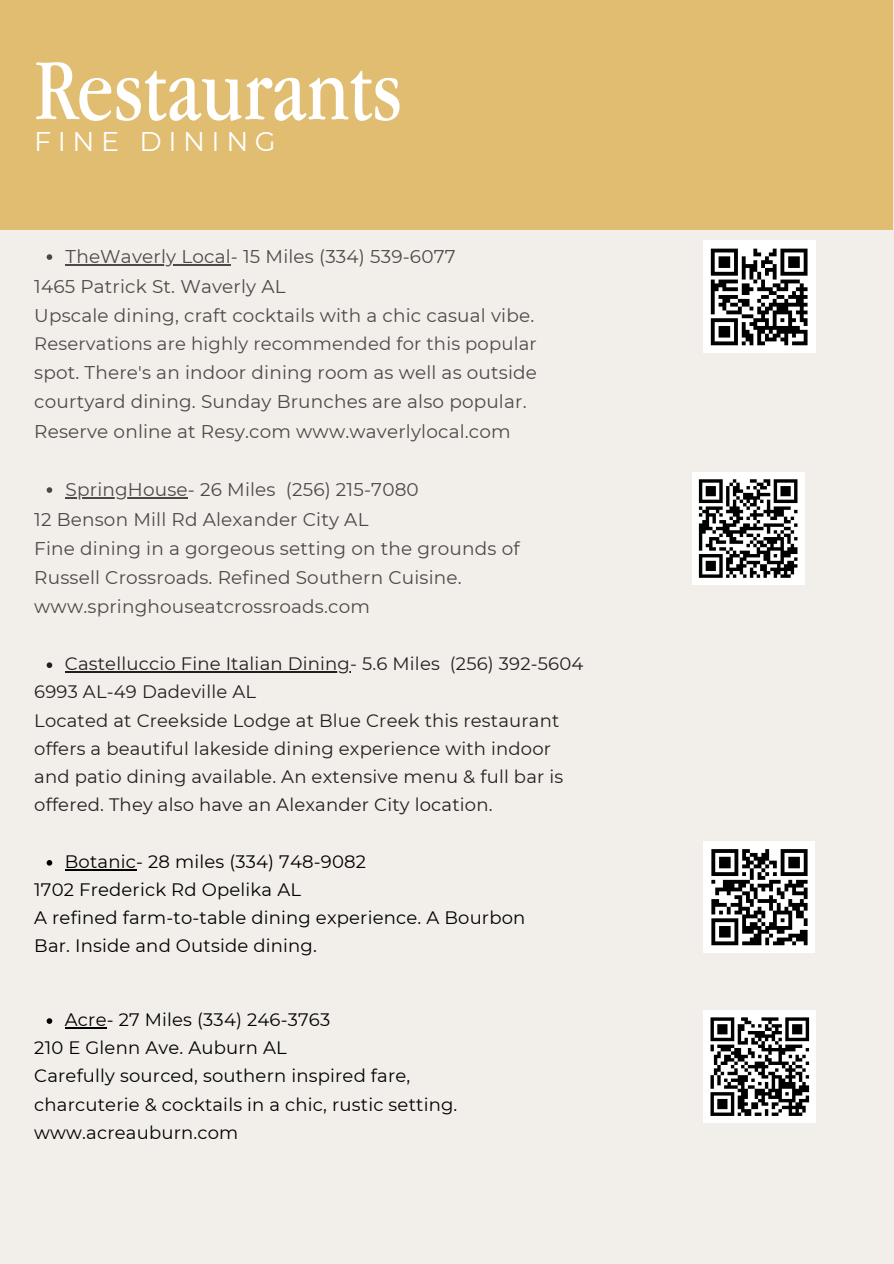
<style>
.page{position:relative;width:894px;height:1264px;background:#fff}
.page>*{position:absolute;margin:0;border:0;box-sizing:border-box;transform-origin:0 0}
.t1{font:90px "Apple Garamond";color:#fff}
.t2{font:27px "Montserrat";letter-spacing:.245em;color:#fff}
.t3{font:18.45px/29.2px "Montserrat";letter-spacing:.01em;color:#231f20}
.t4{font:18px/28.2px "Montserrat";letter-spacing:.01em;color:#231f20}
.t5{font:18px "Montserrat";letter-spacing:.01em;color:#000}
</style>
<div class="page">
<div style="left:0;top:0;width:893px;height:1263px;background:#f2efea"></div>
<div style="left:0;top:0;width:892px;height:229px;background:#e1bd71"></div>
<svg style="left:47px;top:254px;width:5px;height:6px"></svg>
<hr style="left:66px;top:264px;width:165px;height:1px;background:#231f20">
<svg style="left:47px;top:487px;width:5px;height:6px"></svg>
<hr style="left:66px;top:497px;width:122px;height:1px;background:#231f20">
<div style="left:703px;top:241px;width:112px;height:112px;background:#fff"></div>
<svg style="left:710px;top:248px;width:97px;height:97px"></svg>
<svg style="left:791px;top:341px;width:16px;height:4px"></svg>
<div style="left:692px;top:472px;width:112px;height:112px;background:#fff"></div>
<svg style="left:698px;top:479px;width:100px;height:99px"></svg>
<svg style="left:47px;top:662px;width:5px;height:6px"></svg>
<hr style="left:65px;top:671px;width:285px;height:1px;background:#231f20">
<svg style="left:47px;top:860px;width:5px;height:5px"></svg>
<hr style="left:65px;top:869px;width:71px;height:1px;background:#000">
<div style="left:703px;top:841px;width:112px;height:111px;background:#fff"></div>
<svg style="left:711px;top:849px;width:96px;height:96px"></svg>
<svg style="left:47px;top:1018px;width:5px;height:5px"></svg>
<hr style="left:65px;top:1027px;width:42px;height:1px;background:#000">
<div style="left:703px;top:1010px;width:112px;height:112px;background:#fff"></div>
<svg style="left:710px;top:1017px;width:100px;height:99px"></svg>
<h1 class="t1" style="left:34px;top:37px;width:369px">Restaurants</h1>
<h2 class="t2" style="left:34px;top:125px;width:243px">FINE DINING</h2>
<p class="t3" style="left:34px;top:242px;width:501px;text-indent:31px">TheWaverly Local- 15 Miles (334) 539-6077<br>1465 Patrick St. Waverly AL<br>Upscale dining, craft cocktails with a chic casual vibe.</p>
<p class="t4" style="left:34px;top:329px;width:504px">Reservations are highly recommended for this popular</p>
<p class="t3" style="left:34px;top:358px;width:504px">spot. There's an indoor dining room as well as outside courtyard dining. Sunday Brunches are also popular.<br>Reserve online at Resy.com www.waverlylocal.com</p>
<p class="t3" style="left:34px;top:475px;width:486px;text-indent:31px">SpringHouse- 26 Miles (256) 215-7080<br>12 Benson Mill Rd Alexander City AL<br>Fine dining in a gorgeous setting on the grounds of Russell Crossroads. Refined Southern Cuisine. www.springhouseatcrossroads.com</p>
<p class="t4" style="left:65px;top:649px;width:520px">Castelluccio Fine Italian Dining- 5.6 Miles (256) 392-5604</p>
<p class="t4" style="left:34px;top:678px;width:223px">6993 AL-49 Dadeville AL</p>
<p class="t4" style="left:34px;top:706px;width:530px">Located at Creekside Lodge at Blue Creek this restaurant offers a beautiful lakeside dining experience with indoor and patio dining available. An extensive menu &amp; full bar is offered. They also have an Alexander City location.</p>
<p class="t5" style="left:65px;top:850px;width:302px">Botanic- 28 miles (334) 748-9082</p>
<p class="t5" style="left:34px;top:878px;width:268px">1702 Frederick Rd Opelika AL</p>
<p class="t5" style="left:34px;top:906px;width:492px">A refined farm-to-table dining experience. A Bourbon</p>
<p class="t5" style="left:34px;top:934px;width:284px">Bar. Inside and Outside dining.</p>
<p class="t5" style="left:65px;top:1008px;width:267px">Acre- 27 Miles (334) 246-3763</p>
<p class="t5" style="left:34px;top:1036px;width:254px">210 E Glenn Ave. Auburn AL</p>
<p class="t5" style="left:34px;top:1064px;width:377px">Carefully sourced, southern inspired fare,</p>
<p class="t5" style="left:34px;top:1093px;width:424px">charcuterie &amp; cocktails in a chic, rustic setting.</p>
<p class="t5" style="left:34px;top:1121px;width:205px">www.acreauburn.com</p>
</div>
